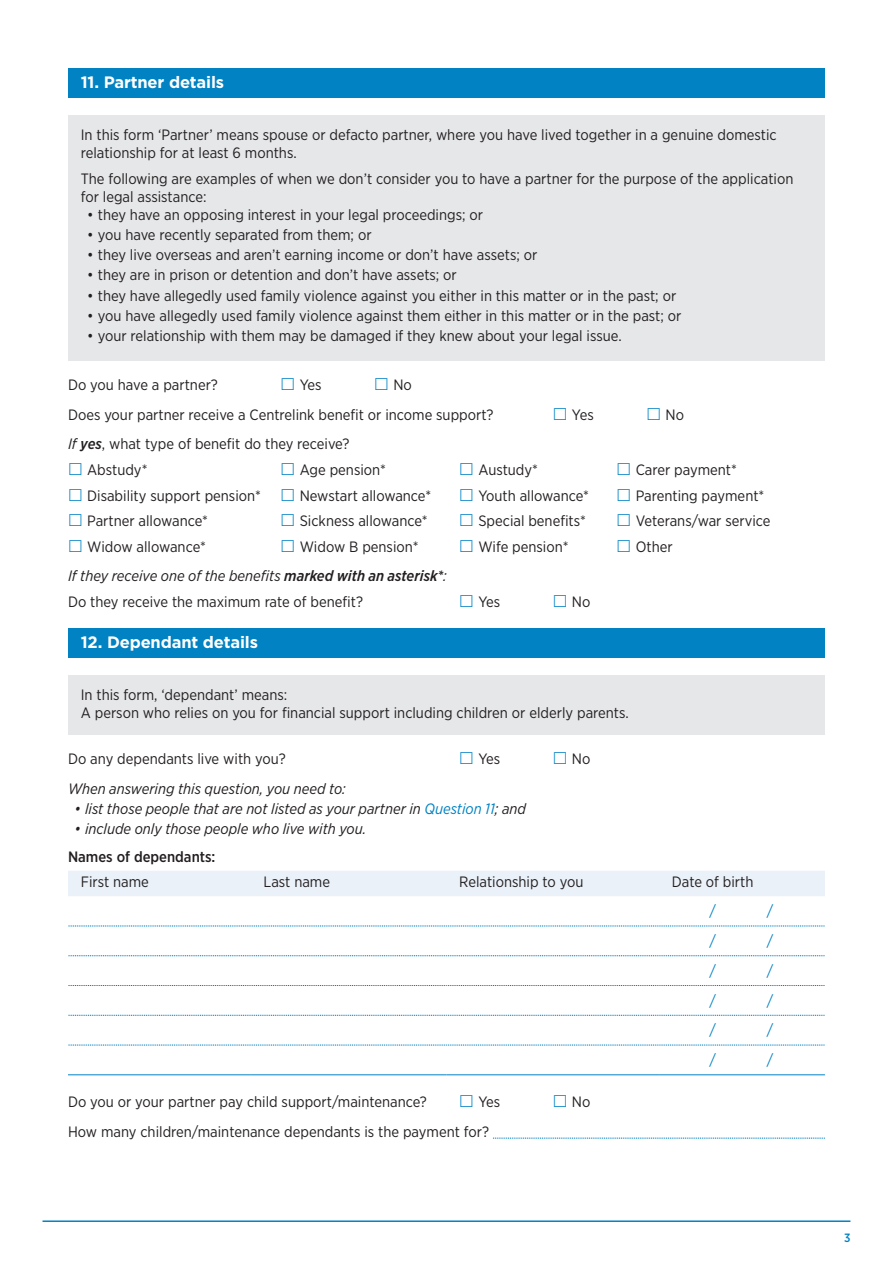
<style>
.page{position:relative;width:893px;height:1263px;background:#fff}
.page>*{position:absolute;margin:0;border:0;box-sizing:border-box;transform-origin:0 0}
.t1{font:700 16.5px "Gotham";letter-spacing:-.01em;color:#fff}
.t2{font:15px/18px "Gotham Narrow";color:#231f20}
.t3{font:italic 15px "Gotham Narrow";color:#231f20}
.t4{font:500 15px "Gotham Narrow";color:#231f20}
.t5{font:15px "Gotham Narrow";color:#0082c3}
.t6{font:500 12px "Gotham Narrow";color:#0082c3}
.s1{font-style:italic}
.s2{font-weight:500;font-style:italic}
.s3{color:#0082c3}
</style>
<div class="page">
<hr style="left:43px;top:1220px;width:807px;height:2px;background:#0082c3">
<div style="left:68px;top:68px;width:757px;height:30px;background:#0082c3"></div>
<div style="left:68px;top:115px;width:757px;height:245px;background:#e6e7e9"></div>
<div style="left:68px;top:628px;width:757px;height:30px;background:#0082c3"></div>
<div style="left:68px;top:675px;width:757px;height:60px;background:#e6e7e9"></div>
<div style="left:68px;top:871px;width:757px;height:25px;background:#eaf1f9"></div>
<svg style="left:68px;top:1045px;width:757px;height:1px"></svg>
<hr style="left:68px;top:1074px;width:183px;height:1px;background:#0082c3">
<hr style="left:251px;top:1074px;width:195px;height:1px;background:#0082c3">
<hr style="left:446px;top:1074px;width:213px;height:1px;background:#0082c3">
<hr style="left:659px;top:1074px;width:166px;height:1px;background:#0082c3">
<svg style="left:68px;top:926px;width:757px;height:1px"></svg>
<svg style="left:68px;top:955px;width:757px;height:1px"></svg>
<svg style="left:68px;top:985px;width:757px;height:1px"></svg>
<svg style="left:68px;top:1015px;width:757px;height:1px"></svg>
<svg style="left:493px;top:1138px;width:332px;height:1px"></svg>
<p class="t1" style="left:81px;top:71px;width:145px">11. Partner details</p>
<p class="t2" style="left:81px;top:125px;width:697px">In this form ‘Partner’ means spouse or defacto partner, where you have lived together in a genuine domestic relationship for at least 6 months.</p>
<p class="t2" style="left:81px;top:169px;width:714px">The following are examples of when we don’t consider you to have a partner for the purpose of the application for legal assistance:</p>
<p class="t2" style="left:87px;top:205px;width:397px">• they have an opposing interest in your legal proceedings; or</p>
<p class="t2" style="left:87px;top:226px;width:286px">• you have recently separated from them; or</p>
<p class="t2" style="left:87px;top:246px;width:452px">• they live overseas and aren’t earning income or don’t have assets; or</p>
<p class="t2" style="left:87px;top:266px;width:371px">• they are in prison or detention and don’t have assets; or</p>
<p class="t2" style="left:87px;top:286px;width:591px">• they have allegedly used family violence against you either in this matter or in the past; or</p>
<p class="t2" style="left:87px;top:306px;width:596px">• you have allegedly used family violence against them either in this matter or in the past; or</p>
<p class="t2" style="left:87px;top:326px;width:536px">• your relationship with them may be damaged if they knew about your legal issue.</p>
<p class="t2" style="left:68px;top:375px;width:151px">Do you have a partner?</p>
<p class="t2" style="left:300px;top:375px;width:23px">Yes</p>
<p class="t2" style="left:68px;top:369px;width:427px;line-height:29.7px;text-indent:325px">No<br>Does your partner receive a Centrelink benefit or income support?</p>
<p class="t2" style="left:572px;top:405px;width:23px">Yes</p>
<p class="t2" style="left:665px;top:405px;width:20px">No</p>
<p class="t2" style="left:87px;top:431px;width:264px;line-height:25.5px;text-indent:-19px"><span class="s1">If</span> <span class="s2">yes</span>, what type of benefit do they receive?<br>Abstudy*</p>
<p class="t2" style="left:300px;top:460px;width:88px">Age pension*</p>
<p class="t2" style="left:478px;top:460px;width:61px">Austudy*</p>
<p class="t2" style="left:636px;top:460px;width:103px">Carer payment*</p>
<p class="t2" style="left:87px;top:486px;width:175px">Disability support pension*</p>
<p class="t2" style="left:300px;top:486px;width:133px">Newstart allowance*</p>
<p class="t2" style="left:478px;top:486px;width:112px">Youth allowance*</p>
<p class="t2" style="left:636px;top:486px;width:130px">Parenting payment*</p>
<p class="t2" style="left:87px;top:511px;width:122px">Partner allowance*</p>
<p class="t2" style="left:300px;top:511px;width:129px">Sickness allowance*</p>
<p class="t2" style="left:478px;top:511px;width:109px">Special benefits*</p>
<p class="t2" style="left:636px;top:511px;width:136px">Veterans/war service</p>
<p class="t2" style="left:87px;top:537px;width:120px">Widow allowance*</p>
<p class="t2" style="left:300px;top:537px;width:120px">Widow B pension*</p>
<p class="t2" style="left:478px;top:537px;width:92px">Wife pension*</p>
<p class="t2" style="left:636px;top:537px;width:38px">Other</p>
<p class="t2" style="left:68px;top:563px;width:380px;line-height:25.5px"><span class="s1">If they receive one of the benefits</span> <span class="s2">marked with an asterisk*</span><span class="s1">:<br></span>Do they receive the maximum rate of benefit?</p>
<p class="t2" style="left:478px;top:592px;width:23px">Yes</p>
<p class="t2" style="left:572px;top:592px;width:20px">No</p>
<p class="t1" style="left:81px;top:632px;width:179px">12. Dependant details</p>
<p class="t2" style="left:81px;top:685px;width:549px">In this form, ‘dependant’ means:<br>A person who relies on you for financial support including children or elderly parents.</p>
<p class="t2" style="left:68px;top:749px;width:219px">Do any dependants live with you?</p>
<p class="t2" style="left:478px;top:749px;width:23px">Yes</p>
<p class="t2" style="left:572px;top:749px;width:20px">No</p>
<p class="t3" style="left:68px;top:779px;width:279px">When answering this question, you need to:</p>
<p class="t3" style="left:74px;top:799px;width:453px">• list those people that are not listed as your partner in <span class="s3">Question 11</span>; and</p>
<p class="t3" style="left:74px;top:820px;width:293px">• include only those people who live with you.</p>
<p class="t4" style="left:68px;top:847px;width:149px">Names of dependants:</p>
<p class="t2" style="left:81px;top:873px;width:70px">First name</p>
<p class="t2" style="left:264px;top:873px;width:68px">Last name</p>
<p class="t2" style="left:459px;top:873px;width:126px">Relationship to you</p>
<p class="t2" style="left:672px;top:873px;width:83px">Date of birth</p>
<p class="t5" style="left:710px;top:902px;width:8px">/</p>
<p class="t5" style="left:767px;top:902px;width:8px">/</p>
<p class="t5" style="left:710px;top:931px;width:8px">/</p>
<p class="t5" style="left:767px;top:931px;width:8px">/</p>
<p class="t5" style="left:710px;top:961px;width:8px">/</p>
<p class="t5" style="left:767px;top:961px;width:8px">/</p>
<p class="t5" style="left:710px;top:991px;width:8px">/</p>
<p class="t5" style="left:767px;top:991px;width:8px">/</p>
<p class="t5" style="left:710px;top:1021px;width:8px">/</p>
<p class="t5" style="left:767px;top:1021px;width:8px">/</p>
<p class="t5" style="left:710px;top:1051px;width:8px">/</p>
<p class="t5" style="left:767px;top:1051px;width:8px">/</p>
<p class="t2" style="left:68px;top:1092px;width:360px">Do you or your partner pay child support/maintenance?</p>
<p class="t2" style="left:478px;top:1092px;width:23px">Yes</p>
<p class="t2" style="left:572px;top:1092px;width:20px">No</p>
<p class="t2" style="left:68px;top:1122px;width:422px">How many children/maintenance dependants is the payment for?</p>
<p class="t6" style="left:844px;top:1230px;width:8px">3</p>
</div>
